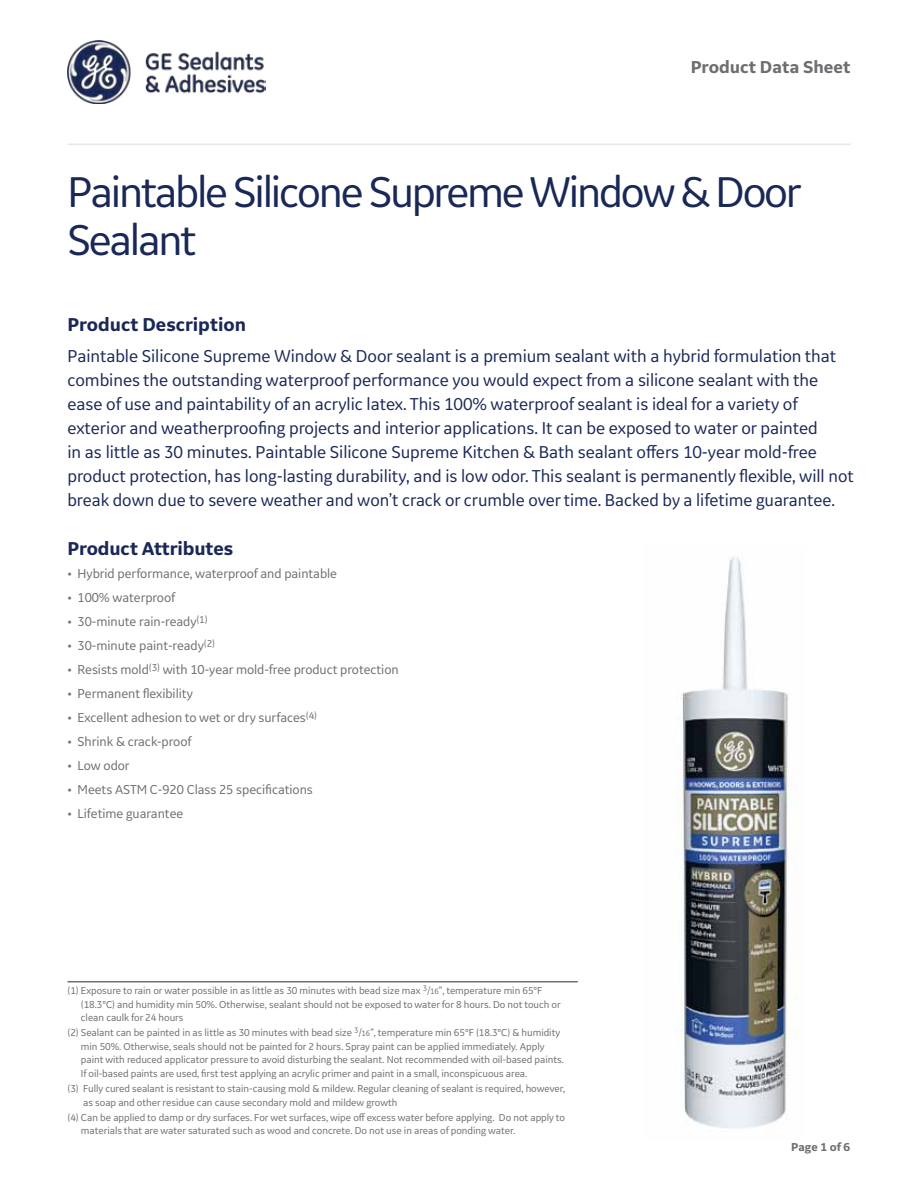
<style>
.page{position:relative;width:918px;height:1188px;background:#fff}
.page>*{position:absolute;margin:0;border:0;box-sizing:border-box;transform-origin:0 0}
.t1{font:45px/48px "GE Inspira Sans";letter-spacing:-.05em;color:#1a2857}
.t2{font:700 19.5px "GE Inspira Sans";color:#1a2857}
.t3{font:18px/24px "GE Inspira Sans";letter-spacing:-.005em;color:#1a2857}
.t4{font:700 18px "GE Inspira Sans";color:#6d6e71}
.t5{font:13.5px "GE Inspira Sans";letter-spacing:-.005em;color:#6d6e71}
.t6{font:700 12px "GE Inspira Sans";color:#6d6e71}
.t7{font:10.5px/13.5px "GE Inspira Sans";letter-spacing:-.005em;color:#6d6e71}
.s1{font-size:8.25px}
</style>
<div class="page">
<hr style="left:68px;top:144px;width:782px;height:1px;background:#e6e7e8">
<img style="left:68px;top:40px;width:198px;height:64px">
<hr style="left:68px;top:981px;width:510px;height:1px;background:#6d6e71">
<img style="left:677px;top:557px;width:120px;height:571px">
<h3 class="t4" style="left:691px;top:56px;width:161px">Product Data Sheet</h3>
<h1 class="t1" style="left:68px;top:167px;width:736px">Paintable Silicone Supreme Window &amp; Door<br>Sealant</h1>
<h2 class="t2" style="left:68px;top:312px;width:180px">Product Description</h2>
<p class="t3" style="left:68px;top:344px;width:788px">Paintable Silicone Supreme Window &amp; Door sealant is a premium sealant with a hybrid formulation that combines the outstanding waterproof performance you would expect from a silicone sealant with the ease of use and paintability of an acrylic latex. This 100% waterproof sealant is ideal for a variety of exterior and weatherproofing projects and interior applications. It can be exposed to water or painted<br>in as little as 30 minutes. Paintable Silicone Supreme Kitchen &amp; Bath sealant offers 10-year mold-free product protection, has long-lasting durability, and is low odor. This sealant is permanently flexible, will not break down due to severe weather and won’t crack or crumble over time. Backed by a lifetime guarantee.</p>
<h2 class="t2" style="left:68px;top:537px;width:167px">Product Attributes</h2>
<p class="t5" style="left:68px;top:565px;width:271px">• Hybrid performance, waterproof and paintable</p>
<p class="t5" style="left:68px;top:589px;width:109px">• 100% waterproof</p>
<p class="t5" style="left:68px;top:613px;width:142px">• 30-minute rain-ready<sup>(1)</sup></p>
<p class="t5" style="left:68px;top:637px;width:149px">• 30-minute paint-ready<sup>(2)</sup></p>
<p class="t5" style="left:68px;top:661px;width:333px">• Resists mold<sup>(3)</sup> with 10-year mold-free product protection</p>
<p class="t5" style="left:68px;top:685px;width:127px">• Permanent flexibility</p>
<p class="t5" style="left:68px;top:709px;width:251px">• Excellent adhesion to wet or dry surfaces<sup>(4)</sup></p>
<p class="t5" style="left:68px;top:733px;width:125px">• Shrink &amp; crack-proof</p>
<p class="t5" style="left:68px;top:757px;width:64px">• Low odor</p>
<p class="t5" style="left:68px;top:781px;width:247px">• Meets ASTM C-920 Class 25 specifications</p>
<p class="t5" style="left:68px;top:805px;width:117px">• Lifetime guarantee</p>
<p class="t7" style="left:81px;top:984px;width:481px;text-indent:-13px">(1) Exposure to rain or water possible in as little as 30 minutes with bead size max <sup>3</sup>/<span class="s1">16</span>”, temperature min 65°F (18.3°C) and humidity min 50%. Otherwise, sealant should not be exposed to water for 8 hours. Do not touch or clean caulk for 24 hours</p>
<p class="t7" style="left:81px;top:1026px;width:484px;text-indent:-13px">(2) Sealant can be painted in as little as 30 minutes with bead size <sup>3</sup>/<span class="s1">16</span>”, temperature min 65°F (18.3°C) &amp; humidity min 50%. Otherwise, seals should not be painted for 2 hours. Spray paint can be applied immediately. Apply paint with reduced applicator pressure to avoid disturbing the sealant. Not recommended with oil-based paints.<br>If oil-based paints are used, first test applying an acrylic primer and paint in a small, inconspicuous area.</p>
<p class="t7" style="left:83px;top:1081px;width:483px;text-indent:-16px">(3) Fully cured sealant is resistant to stain-causing mold &amp; mildew. Regular cleaning of sealant is required, however, as soap and other residue can cause secondary mold and mildew growth</p>
<p class="t7" style="left:81px;top:1110px;width:486px;text-indent:-13px">(4) Can be applied to damp or dry surfaces. For wet surfaces, wipe off excess water before applying. Do not apply to materials that are water saturated such as wood and concrete. Do not use in areas of ponding water.</p>
<p class="t6" style="left:791px;top:1140px;width:61px">Page 1 of 6</p>
</div>
